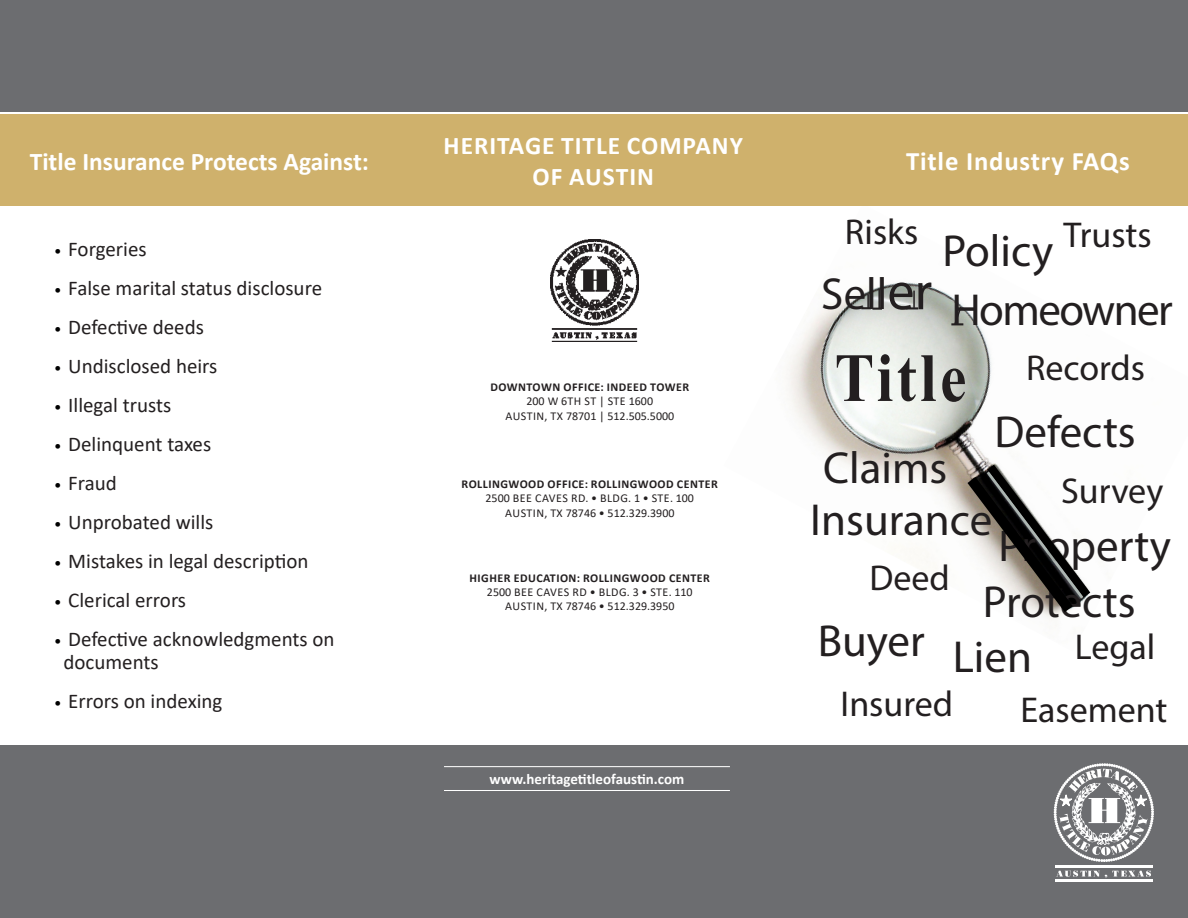
<style>
.page{position:relative;width:1188px;height:918px;background:#fff}
.page>*{position:absolute;margin:0;border:0;box-sizing:border-box;transform-origin:0 0}
.t1{font:700 69px "Times New Roman";letter-spacing:.06em;color:#231f20;scale:.86 1}
.t2{font:45px "Myriad Pro";color:#231f20}
.t3{font:45px "Myriad Pro";letter-spacing:-.035em;color:#231f20}
.t4{font:36px "Myriad Pro";color:#231f20}
.t5{font:700 26.7px "Calibri";letter-spacing:.03em;color:#fff}
.t6{font:700 25.5px "Calibri";color:#fff}
.t7{font:700 25.5px "Calibri";letter-spacing:.04em;color:#fff}
.t8{font:21px "Calibri";color:#231f20}
.t9{font:700 15px "Calibri";color:#fff}
.t10{font:12px "Calibri";color:#231f20}
.t11{font:700 12px "Calibri";letter-spacing:.04em;color:#231f20}
.t12{font:12px "Calibri";letter-spacing:.04em;color:#231f20}
.s1{font-size:15px;color:#000}
.s2{font-size:54px}
</style>
<div class="page">
<img style="left:787px;top:282px;width:304px;height:337px">
<div style="left:0;top:0;width:1188px;height:112px;background:#6c6d70"></div>
<div style="left:0;top:114px;width:1188px;height:92px;background:#cfb16c"></div>
<div style="left:0;top:746px;width:1188px;height:172px;background:#6c6d70"></div>
<img style="left:550px;top:239px;width:88px;height:103px">
<hr style="left:444px;top:766px;width:286px;height:1px;background:#fff">
<hr style="left:444px;top:790px;width:286px;height:1px;background:#fff">
<svg style="left:967px;top:465px;width:123px;height:147px"></svg>
<svg style="left:861px;top:294px;width:21px;height:16px"></svg>
<hr style="left:878px;top:289px;width:2px;height:20px;background:#231f20">
<svg style="left:906px;top:291px;width:12px;height:18px"></svg>
<svg style="left:951px;top:305px;width:12px;height:21px"></svg>
<svg style="left:1056px;top:871px;width:95px;height:7px"></svg>
<hr style="left:1055px;top:880px;width:97px;height:2px;background:#fff">
<hr style="left:1055px;top:865px;width:97px;height:3px;background:#fff">
<svg style="left:1054px;top:763px;width:100px;height:99px"></svg>
<p class="t6" style="left:30px;top:143px;width:341px">Title Insurance Protects Against:</p>
<p class="t8" style="left:54px;top:235px;width:94px"><span class="s1">•</span> Forgeries</p>
<p class="t8" style="left:54px;top:274px;width:270px"><span class="s1">•</span> False marital status disclosure</p>
<p class="t8" style="left:54px;top:313px;width:152px"><span class="s1">•</span> Defective deeds</p>
<p class="t8" style="left:54px;top:352px;width:165px"><span class="s1">•</span> Undisclosed heirs</p>
<p class="t8" style="left:54px;top:391px;width:119px"><span class="s1">•</span> Illegal trusts</p>
<p class="t8" style="left:54px;top:430px;width:159px"><span class="s1">•</span> Delinquent taxes</p>
<p class="t8" style="left:54px;top:469px;width:64px"><span class="s1">•</span> Fraud</p>
<p class="t8" style="left:54px;top:508px;width:161px"><span class="s1">•</span> Unprobated wills</p>
<p class="t8" style="left:54px;top:547px;width:256px"><span class="s1">•</span> Mistakes in legal description</p>
<p class="t8" style="left:54px;top:586px;width:134px"><span class="s1">•</span> Clerical errors</p>
<p class="t8" style="left:54px;top:625px;width:282px"><span class="s1">•</span> Defective acknowledgments on</p>
<p class="t8" style="left:63px;top:647px;width:97px">documents</p>
<p class="t8" style="left:54px;top:686px;width:170px"><span class="s1">•</span> Errors on indexing</p>
<p class="t7" style="left:444px;top:128px;width:301px">HERITAGE TITLE COMPANY</p>
<p class="t7" style="left:533px;top:158px;width:123px">OF AUSTIN</p>
<p class="t11" style="left:490px;top:378px;width:200px">DOWNTOWN OFFICE: INDEED TOWER</p>
<p class="t10" style="left:526px;top:393px;width:128px">200 W 6TH ST | STE 1600</p>
<p class="t10" style="left:506px;top:407px;width:170px">AUSTIN, TX 78701 | 512.505.5000</p>
<p class="t11" style="left:462px;top:475px;width:258px">ROLLINGWOOD OFFICE: ROLLINGWOOD CENTER</p>
<p class="t12" style="left:486px;top:490px;width:210px">2500 BEE CAVES RD. • BLDG. 1 • STE. 100</p>
<p class="t10" style="left:505px;top:504px;width:171px">AUSTIN, TX 78746 • 512.329.3900</p>
<p class="t11" style="left:470px;top:569px;width:242px">HIGHER EDUCATION: ROLLINGWOOD CENTER</p>
<p class="t12" style="left:487px;top:584px;width:207px">2500 BEE CAVES RD • BLDG. 3 • STE. 110</p>
<p class="t10" style="left:505px;top:598px;width:171px">AUSTIN, TX 78746 • 512.329.3950</p>
<p class="t9" style="left:490px;top:769px;width:196px">www.heritagetitleofaustin.com</p>
<p class="t5" style="left:906px;top:142px;width:225px">Title Industry FAQs</p>
<p class="t4" style="left:845px;top:209px;width:75px">Risks</p>
<p class="t2" style="left:821px;top:266px;width:112px">Sell<span class="s2">er</span></p>
<p class="t2" style="left:942px;top:223px;width:112px">Policy</p>
<p class="t4" style="left:1064px;top:212px;width:90px">Trusts</p>
<p class="t3" style="left:951px;top:282px;width:223px">Homeowner</p>
<p class="t1" style="left:835px;top:328px;width:155px">Title</p>
<p class="t4" style="left:1026px;top:346px;width:121px">Records</p>
<p class="t2" style="left:994px;top:404px;width:143px">Defects</p>
<p class="t2" style="left:823px;top:441px;width:126px">Claims</p>
<p class="t4" style="left:1061px;top:469px;width:104px">Survey</p>
<p class="t2" style="left:810px;top:492px;width:184px">Insurance</p>
<p class="t2" style="left:998px;top:519px;width:174px">Pr operty</p>
<p class="t4" style="left:869px;top:556px;width:82px">Deed</p>
<p class="t2" style="left:983px;top:574px;width:154px">Protects</p>
<p class="t2" style="left:818px;top:613px;width:109px">Buyer</p>
<p class="t2" style="left:953px;top:629px;width:81px">Lien</p>
<p class="t4" style="left:1075px;top:625px;width:82px">Legal</p>
<p class="t4" style="left:840px;top:681px;width:114px">Insured</p>
<p class="t4" style="left:1020px;top:687px;width:149px">Easement</p>
</div>
